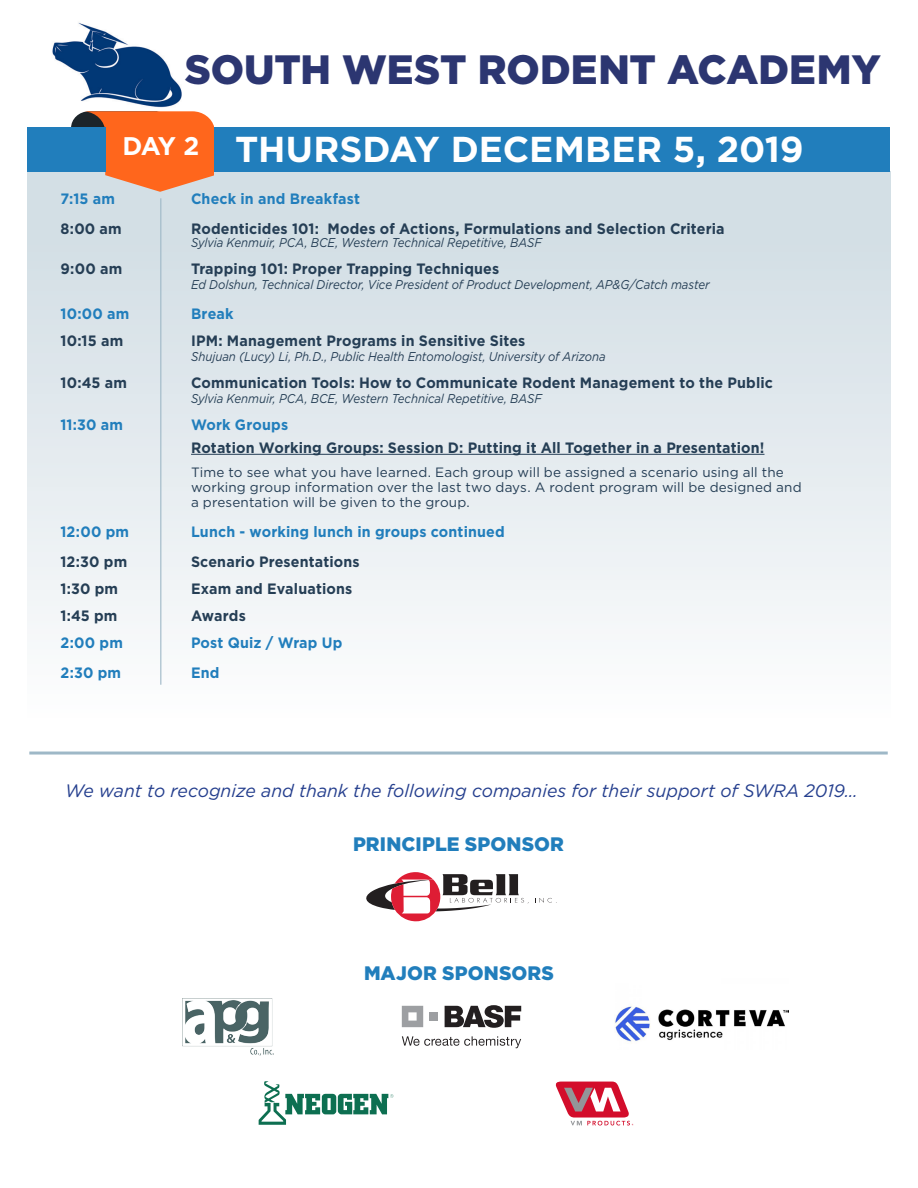
<style>
.page{position:relative;width:918px;height:1188px;background:#fff}
.page>*{position:absolute;margin:0;border:0;box-sizing:border-box;transform-origin:0 0}
.t1{font:900 40.95px "Gotham";color:#2c3671}
.t2{font:700 36px "Gotham";color:#fff}
.t3{font:700 25.5px "Gotham";color:#fff}
.t4{font:900 19.5px "Gotham";letter-spacing:.01em;color:#217ebc}
.t5{font:italic 18px "Gotham";color:#253f8e}
.Session_Title{font:700 15px "Gotham";letter-spacing:.01em;color:#253e55;scale:.95 1}
.Session_Title-2{font:700 15px "Gotham";letter-spacing:.01em;color:#217ebc;scale:.95 1}
.Session_Title-3{font:13.5px "Gotham";letter-spacing:.01em;color:#253e55}
.Speaker_Title{font:italic 12.75px "Gotham";letter-spacing:-.005em;color:#253e55;scale:.9 1}
</style>
<div class="page">
<hr style="left:29px;top:752px;width:859px;height:3px;background:#9eb8c7">
<img style="left:52px;top:22px;width:130px;height:86px">
<div style="left:27px;top:172px;width:863px;height:549px;background:linear-gradient(to bottom,#cedbe2,#fcfcfd)"></div>
<div style="left:117px;top:127px;width:773px;height:45px;background:#217ebc"></div>
<hr style="left:191px;top:454px;width:574px;height:1px;background:#253e55">
<svg style="left:71px;top:111px;width:143px;height:81px;background:#ee7941"></svg>
<hr style="left:160px;top:198px;width:1px;height:487px;background:#9eb8c7">
<svg style="left:535px;top:898px;width:22px;height:5px"></svg>
<svg style="left:367px;top:872px;width:162px;height:49px"></svg>
<svg style="left:402px;top:1006px;width:21px;height:21px"></svg>
<div style="left:430px;top:1012px;width:8px;height:9px;background:#9d9fa2"></div>
<svg style="left:445px;top:1005px;width:76px;height:23px"></svg>
<svg style="left:402px;top:1036px;width:119px;height:12px"></svg>
<img style="left:614px;top:1006px;width:175px;height:36px">
<svg style="left:259px;top:1081px;width:135px;height:44px"></svg>
<svg style="left:556px;top:1082px;width:77px;height:44px"></svg>
<img style="left:182px;top:999px;width:91px;height:56px">
<div style="left:27px;top:127px;width:78px;height:45px;background:#217ebc"></div>
<p class="t1" style="left:185px;top:41px;width:697px">SOUTH WEST RODENT ACADEMY</p>
<p class="t3" style="left:122px;top:129px;width:78px">DAY 2</p>
<p class="t2" style="left:235px;top:125px;width:570px">THURSDAY DECEMBER 5, 2019</p>
<p class="Session_Title-2" style="left:61px;top:189px;width:59px">7:15 am</p>
<p class="Session_Title-2" style="left:191px;top:189px;width:179px">Check in and Breakfast</p>
<p class="Session_Title" style="left:61px;top:219px;width:66px">8:00 am</p>
<p class="Session_Title" style="left:191px;top:219px;width:563px">Rodenticides 101: Modes of Actions, Formulations and Selection Criteria</p>
<p class="Speaker_Title" style="left:191px;top:235px;width:392px">Sylvia Kenmuir, PCA, BCE, Western Technical Repetitive, BASF</p>
<p class="Session_Title" style="left:61px;top:259px;width:67px">9:00 am</p>
<p class="Session_Title" style="left:191px;top:259px;width:326px">Trapping 101: Proper Trapping Techniques</p>
<p class="Speaker_Title" style="left:191px;top:277px;width:578px">Ed Dolshun, Technical Director, Vice President of Product Development, AP&amp;G/Catch master</p>
<p class="Session_Title-2" style="left:61px;top:304px;width:74px">10:00 am</p>
<p class="Session_Title-2" style="left:191px;top:304px;width:46px">Break</p>
<p class="Session_Title" style="left:61px;top:331px;width:67px">10:15 am</p>
<p class="Session_Title" style="left:191px;top:331px;width:354px">IPM: Management Programs in Sensitive Sites</p>
<p class="Speaker_Title" style="left:191px;top:349px;width:462px">Shujuan (Lucy) Li, Ph.D., Public Health Entomologist, University of Arizona</p>
<p class="Session_Title" style="left:61px;top:373px;width:71px">10:45 am</p>
<p class="Session_Title" style="left:191px;top:373px;width:614px">Communication Tools: How to Communicate Rodent Management to the Public</p>
<p class="Speaker_Title" style="left:191px;top:391px;width:392px">Sylvia Kenmuir, PCA, BCE, Western Technical Repetitive, BASF</p>
<p class="Session_Title-2" style="left:61px;top:415px;width:67px">11:30 am</p>
<p class="Session_Title-2" style="left:191px;top:415px;width:104px">Work Groups</p>
<p class="Session_Title" style="left:191px;top:438px;width:605px">Rotation Working Groups: Session D: Putting it All Together in a Presentation!</p>
<p class="Session_Title-3" style="left:191px;top:463px;width:594px">Time to see what you have learned. Each group will be assigned a scenario using all the</p>
<p class="Session_Title-3" style="left:191px;top:478px;width:612px">working group information over the last two days. A rodent program will be designed and</p>
<p class="Session_Title-3" style="left:191px;top:493px;width:280px">a presentation will be given to the group.</p>
<p class="Session_Title-2" style="left:61px;top:522px;width:74px">12:00 pm</p>
<p class="Session_Title-2" style="left:191px;top:522px;width:332px">Lunch - working lunch in groups continued</p>
<p class="Session_Title" style="left:61px;top:552px;width:72px">12:30 pm</p>
<p class="Session_Title" style="left:191px;top:552px;width:179px">Scenario Presentations</p>
<p class="Session_Title" style="left:61px;top:579px;width:62px">1:30 pm</p>
<p class="Session_Title" style="left:191px;top:579px;width:171px">Exam and Evaluations</p>
<p class="Session_Title" style="left:61px;top:606px;width:61px">1:45 pm</p>
<p class="Session_Title" style="left:191px;top:606px;width:59px">Awards</p>
<p class="Session_Title-2" style="left:61px;top:633px;width:67px">2:00 pm</p>
<p class="Session_Title-2" style="left:191px;top:633px;width:161px">Post Quiz / Wrap Up</p>
<p class="Session_Title-2" style="left:61px;top:663px;width:65px">2:30 pm</p>
<p class="Session_Title-2" style="left:191px;top:663px;width:32px">End</p>
<p class="t5" style="left:65px;top:780px;width:794px">We want to recognize and thank the following companies for their support of SWRA 2019…</p>
<p class="t4" style="left:353px;top:830px;width:213px">PRINCIPLE SPONSOR</p>
<p class="t4" style="left:364px;top:959px;width:191px">MAJOR SPONSORS</p>
</div>
